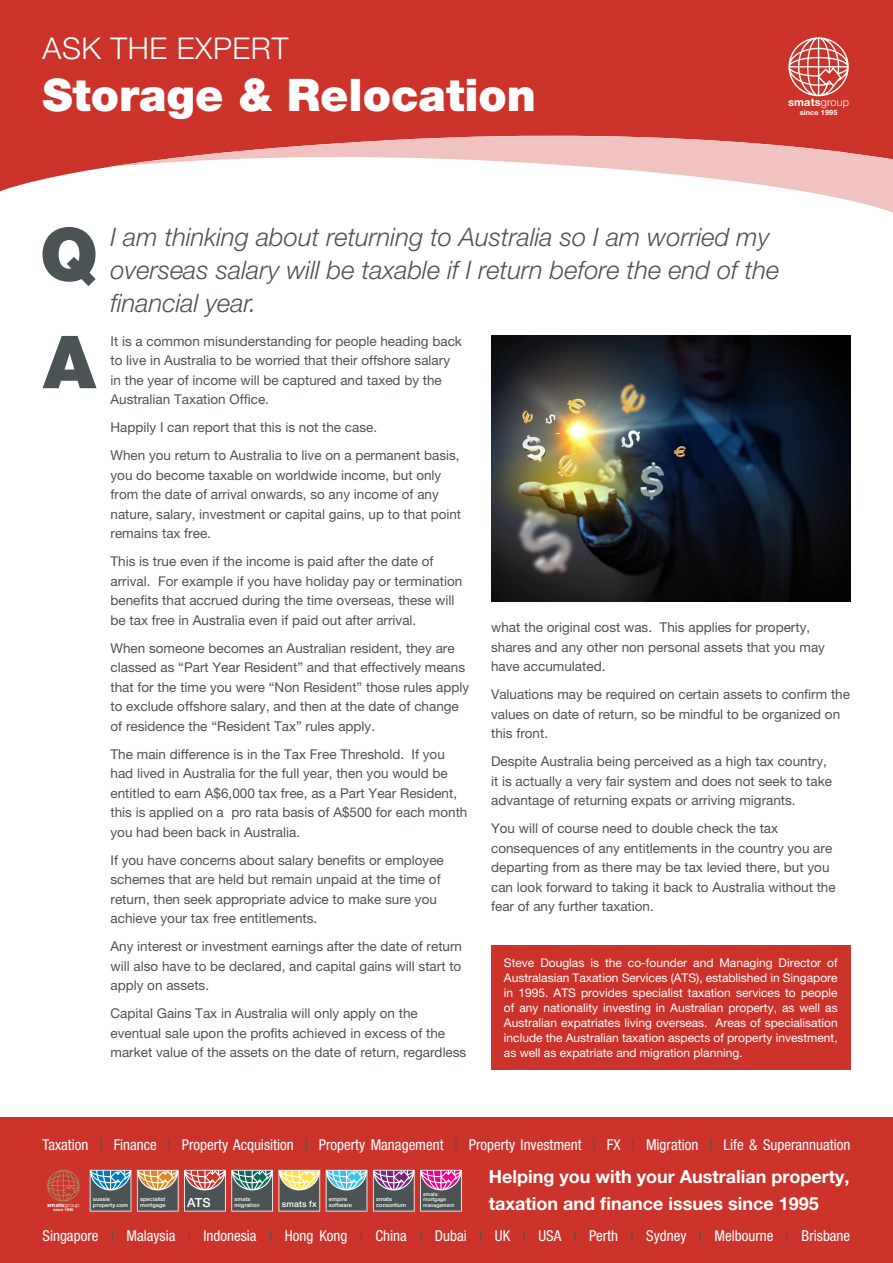
<style>
.page{position:relative;width:893px;height:1263px;background:#fff}
.page>*{position:absolute;margin:0;border:0;box-sizing:border-box;transform-origin:0 0}
.t1{font:900 73.2px/107.7px "Helvetica Neue LT Pro";color:#4c5354}
.t2{font:900 45px "Helvetica Neue LT Pro";color:#fff}
.t3{font:300 30px "Helvetica Neue LT Pro";letter-spacing:.02em;color:#fff}
.t4{font:italic 300 25.5px/33px "Helvetica Neue LT Pro";color:#4c5354}
.t5{font:700 18px/27px "Helvetica Neue LT Pro";color:#fff}
.t6{font:condensed 15px "Helvetica Neue LT Pro";color:#fff}
.t7{font:13.5px/19.5px "Helvetica Neue LT Pro";color:#4c5354}
.t8{font:500 12.6px "Helvetica Neue LT Pro";color:#fff}
.t9{font:12px/15px "Helvetica Neue LT Pro";color:#fff;text-align:justify}
.t10{font:700 10.95px "Helvetica Neue LT Pro";letter-spacing:.015em;color:#fff}
.t11{font:500 8.7px "Helvetica Neue LT Pro";letter-spacing:.02em;color:#fff}
.t12{font:700 7.2px "Helvetica Neue LT Pro";letter-spacing:.015em;color:#fff}
.t13{font:700 5.85px "Helvetica Neue LT Pro";letter-spacing:.015em;color:#fff}
.t14{font:500 5.55px/5.8px "Helvetica Neue LT Pro";letter-spacing:.02em;color:#fff}
.t15{font:500 5.1px/5.6px "Helvetica Neue LT Pro";color:#fff}
.t16{font:700 3.9px "Helvetica Neue LT Pro";letter-spacing:.015em;color:#fff}
.s1{font-weight:300}
.s2{color:#4c5354}
</style>
<div class="page">
<div style="left:0;top:1117px;width:893px;height:146px;background:#cc342b"></div>
<div style="left:0;top:0;width:893px;height:191px;background:#cc342b"></div>
<svg style="left:788px;top:37px;width:61px;height:59px;background:#da6f68"></svg>
<svg style="left:107px;top:123px;width:786px;height:90px"></svg>
<svg style="left:47px;top:1170px;width:32px;height:31px"></svg>
<svg style="left:90px;top:1170px;width:41px;height:41px;background:#5f7e8c"></svg>
<svg style="left:137px;top:1170px;width:136px;height:41px;background:#87756d"></svg>
<svg style="left:279px;top:1170px;width:41px;height:41px;background:#969473"></svg>
<svg style="left:326px;top:1170px;width:41px;height:41px;background:#6b8e95"></svg>
<svg style="left:373px;top:1170px;width:89px;height:41px;background:#8c677d"></svg>
<div style="left:491px;top:945px;width:359px;height:124px;background:#cc342b"></div>
<img style="left:491px;top:336px;width:359px;height:266px">
<h3 class="t3" style="left:43px;top:30px;width:247px">ASK THE EXPERT</h3>
<h2 class="t2" style="left:43px;top:68px;width:495px">Storage &amp; Relocation</h2>
<p class="t10" style="left:788px;top:95px;width:63px">smats<span class="s1">group</span></p>
<p class="t12" style="left:800px;top:108px;width:39px">since 1995</p>
<h1 class="t1" style="left:40px;top:200px;width:60px">Q<br>A</h1>
<h3 class="t4" style="left:111px;top:220px;width:670px">I am thinking about returning to Australia so I am worried my overseas salary will be taxable if I return before the end of the financial year.</h3>
<p class="t7" style="left:111px;top:331px;width:353px">It is a common misunderstanding for people heading back to live in Australia to be worried that their offshore salary in the year of income will be captured and taxed by the Australian Taxation Office.</p>
<p class="t7" style="left:111px;top:413px;width:351px;line-height:28px">Happily I can report that this is not the case.<br>When you return to Australia to live on a permanent basis,</p>
<p class="t7" style="left:111px;top:465px;width:352px">you do become taxable on worldwide income, but only from the date of arrival onwards, so any income of any nature, salary, investment or capital gains, up to that point remains tax free.</p>
<p class="t7" style="left:111px;top:551px;width:353px">This is true even if the income is paid after the date of arrival. For example if you have holiday pay or termination benefits that accrued during the time overseas, these will be tax free in Australia even if paid out after arrival.</p>
<p class="t7" style="left:111px;top:638px;width:360px">When someone becomes an Australian resident, they are classed as “Part Year Resident” and that effectively means that for the time you were “Non Resident” those rules apply to exclude offshore salary, and then at the date of change of residence the “Resident Tax” rules apply.</p>
<p class="t7" style="left:111px;top:744px;width:358px">The main difference is in the Tax Free Threshold. If you had lived in Australia for the full year, then you would be entitled to earn A$6,000 tax free, as a Part Year Resident, this is applied on a pro rata basis of A$500 for each month you had been back in Australia.</p>
<p class="t7" style="left:111px;top:850px;width:335px">If you have concerns about salary benefits or employee schemes that are held but remain unpaid at the time of return, then seek appropriate advice to make sure you achieve your tax free entitlements.</p>
<p class="t7" style="left:111px;top:936px;width:353px;text-align:justify">Any interest or investment earnings after the date of return will also have to be declared, and capital gains will start to apply on assets.</p>
<p class="t7" style="left:111px;top:1003px;width:357px">Capital Gains Tax in Australia will only apply on the eventual sale upon the profits achieved in excess of the market value of the assets on the date of return, regardless</p>
<p class="t7" style="left:491px;top:618px;width:335px">what the original cost was. This applies for property, shares and any other non personal assets that you may have accumulated.</p>
<p class="t7" style="left:491px;top:685px;width:360px">Valuations may be required on certain assets to confirm the values on date of return, so be mindful to be organized on this front.</p>
<p class="t7" style="left:491px;top:752px;width:342px">Despite Australia being perceived as a high tax country, it is actually a very fair system and does not seek to take advantage of returning expats or arriving migrants.</p>
<p class="t7" style="left:491px;top:819px;width:346px">You will of course need to double check the tax consequences of any entitlements in the country you are departing from as there may be tax levied there, but you can look forward to taking it back to Australia without the fear of any further taxation.</p>
<p class="t9" style="left:504px;top:955px;width:335px">Steve Douglas is the co-founder and Managing Director of Australasian Taxation Services (ATS), established in Singapore in 1995. ATS provides specialist taxation services to people of any nationality investing in Australian property, as well as Australian expatriates living overseas. Areas of specialisation include the Australian taxation aspects of property investment, as well as expatriate and migration planning.</p>
<p class="t6" style="left:43px;top:1135px;width:809px">Taxation <span class="s2">|</span> Finance <span class="s2">|</span> Property Acquisition <span class="s2">|</span> Property Management <span class="s2">|</span> Property Investment <span class="s2">|</span> FX <span class="s2">|</span> Migration <span class="s2">|</span> Life &amp; Superannuation</p>
<p class="t13" style="left:47px;top:1201px;width:34px">smats<span class="s1">group</span></p>
<p class="t16" style="left:53px;top:1207px;width:22px">since 1995</p>
<p class="t14" style="left:93px;top:1196px;width:37px">aussie property.com</p>
<p class="t14" style="left:140px;top:1196px;width:27px">specialist mortgage</p>
<p class="t8" style="left:187px;top:1195px;width:25px">ATS</p>
<p class="t14" style="left:234px;top:1196px;width:27px">smats migration</p>
<p class="t11" style="left:282px;top:1199px;width:37px">smats fx</p>
<p class="t14" style="left:329px;top:1196px;width:24px">empire software</p>
<p class="t14" style="left:376px;top:1196px;width:31px">smats consortium</p>
<p class="t15" style="left:423px;top:1191px;width:32px">smats mortgage management</p>
<h3 class="t5" style="left:489px;top:1162px;width:362px">Helping you with your Australian property, taxation and finance issues since 1995</h3>
<p class="t6" style="left:43px;top:1227px;width:809px">Singapore <span class="s2">|</span> Malaysia <span class="s2">|</span> Indonesia <span class="s2">|</span> Hong Kong <span class="s2">|</span> China <span class="s2">|</span> Dubai <span class="s2">|</span> UK <span class="s2">|</span> USA <span class="s2">|</span> Perth <span class="s2">|</span> Sydney <span class="s2">|</span> Melbourne <span class="s2">|</span> Brisbane</p>
</div>
